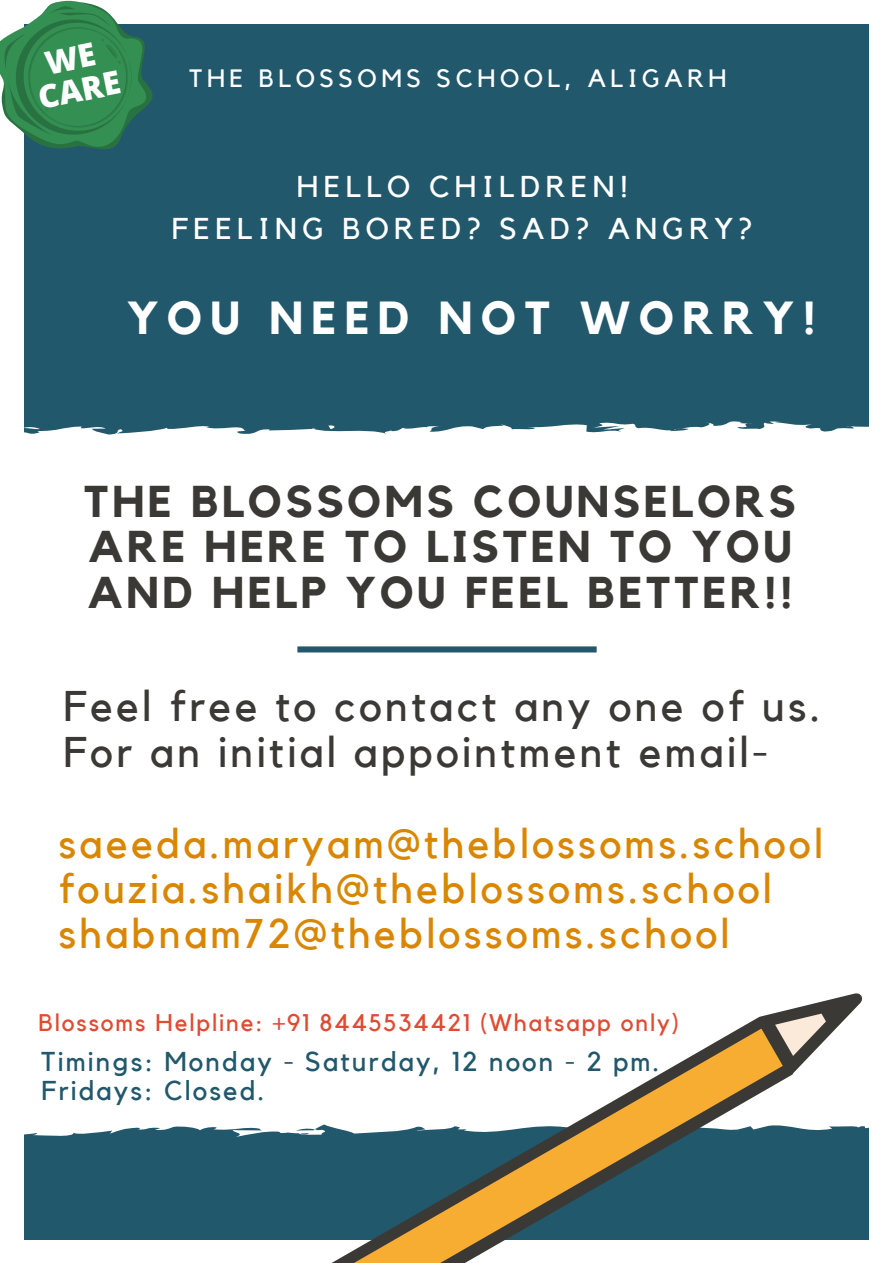
<style>
.page{position:relative;width:893px;height:1263px;background:#fff}
.page>*{position:absolute;margin:0;border:0;box-sizing:border-box;transform-origin:0 0}
.t1{font:700 46.2px "Kollektif";letter-spacing:.18em;color:#fff}
.t2{font:700 44.4px/45.6px "Kollektif";letter-spacing:.08em;color:#3a3935;text-align:justify}
.t3{font:42.75px/46.1px "Kollektif";letter-spacing:.08em;color:#3a3935}
.t4{font:41.33px/45px "Kollektif";letter-spacing:.08em;color:#d98703}
.t5{font:800 32.03px/32.5px "Open Sans";color:#fff;text-align:center}
.t6{font:30px/41.6px "Kollektif";letter-spacing:.18em;color:#fff;text-align:center}
.t7{font:27.15px/29.2px "Kollektif";letter-spacing:.08em;color:#21586b}
.t8{font:25.05px "Kollektif";letter-spacing:.18em;color:#fff}
.t9{font:24px "Kollektif";letter-spacing:.08em;color:#df4b33}
</style>
<div class="page">
<div style="left:24px;top:24px;width:845px;height:1215px;background:#21586b"></div>
<div style="left:24px;top:421px;width:845px;height:715px;background:#fff"></div>
<svg style="left:196px;top:967px;width:673px;height:296px;fill:#fff"></svg>
<svg style="left:0;top:0;width:153px;height:149px"></svg>
<svg style="left:297px;top:646px;width:299px;height:6px"></svg>
<p class="t5" style="left:29px;top:49px;width:85px;rotate:-11deg">WE<br>CARE</p>
<p class="t8" style="left:189px;top:67px;width:538px">THE BLOSSOMS SCHOOL, ALIGARH</p>
<p class="t6" style="left:172px;top:167px;width:582px">HELLO CHILDREN!<br>FEELING BORED? SAD? ANGRY?</p>
<p class="t1" style="left:127px;top:296px;width:690px">YOU NEED NOT WORRY!</p>
<p class="t2" style="left:84px;top:480px;width:713px">THE BLOSSOMS COUNSELORS ARE HERE TO LISTEN TO YOU AND HELP YOU FEEL BETTER!!</p>
<p class="t3" style="left:64px;top:685px;width:758px">Feel free to contact any one of us.<br>For an initial appointment email-</p>
<p class="t4" style="left:59px;top:823px;width:766px">saeeda.maryam@theblossoms.school fouzia.shaikh@theblossoms.school shabnam72@theblossoms.school</p>
<p class="t9" style="left:39px;top:1011px;width:642px">Blossoms Helpline: +91 8445534421 (Whatsapp only)</p>
<p class="t7" style="left:41px;top:1047px;width:619px">Timings: Monday - Saturday, 12 noon - 2 pm.<br>Fridays: Closed.</p>
</div>
